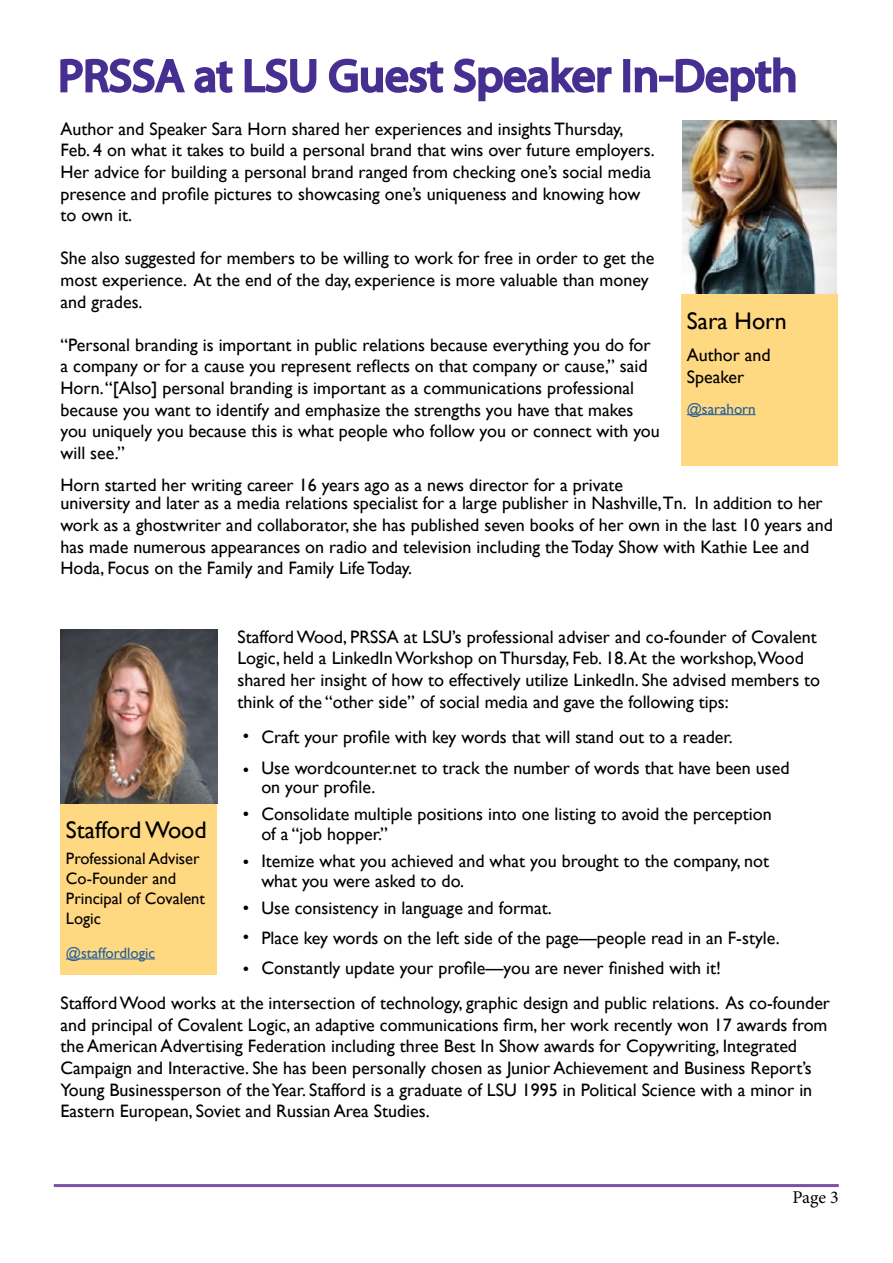
<style>
.page{position:relative;width:893px;height:1263px;background:#fff}
.page>*{position:absolute;margin:0;border:0;box-sizing:border-box;transform-origin:0 0}
.t1{font:45px "Myriad Pro";letter-spacing:.005em;color:#472f92;scale:1.04 1}
.t2{font:24px "Gill Sans";color:#000}
.t3{font:18px/21.6px "Gill Sans";color:#000}
.t4{font:18px "Minion Pro";color:#000}
.t5{font:16.5px/19.8px "Gill Sans";color:#000}
.t6{font:15px "Gill Sans";color:#215e9e}
</style>
<div class="page">
<hr style="left:54px;top:1184px;width:785px;height:3px;background:#7c51a1">
<svg style="left:60px;top:58px;width:125px;height:35px"></svg>
<svg style="left:194px;top:61px;width:39px;height:32px"></svg>
<svg style="left:244px;top:58px;width:73px;height:35px"></svg>
<svg style="left:328px;top:58px;width:116px;height:35px"></svg>
<svg style="left:453px;top:57px;width:159px;height:45px"></svg>
<div style="left:623px;top:59px;width:7px;height:33px;border:3px solid #472f92"></div>
<svg style="left:634px;top:67px;width:24px;height:26px"></svg>
<div style="left:659px;top:76px;width:14px;height:6px;border:3px solid #472f92"></div>
<svg style="left:675px;top:57px;width:121px;height:45px"></svg>
<div style="left:681px;top:294px;width:157px;height:172px;background:#ffd882"></div>
<hr style="left:687px;top:414px;width:69px;height:1px;background:#215e9e">
<div style="left:60px;top:804px;width:157px;height:171px;background:#ffd882"></div>
<img style="left:60px;top:629px;width:157px;height:174px">
<hr style="left:66px;top:958px;width:89px;height:1px;background:#215e9e">
<img style="left:682px;top:120px;width:155px;height:174px">
<h1 class="t1" style="left:58px;top:48px;width:712px">PRSSA at LSU Guest Speaker In-Depth</h1>
<p class="t3" style="left:61px;top:118px;width:596px">Author and Speaker Sara Horn shared her experiences and insights Thursday, Feb. 4 on what it takes to build a personal brand that wins over future employers.<br>Her advice for building a personal brand ranged from checking one’s social media presence and profile pictures to showcasing one’s uniqueness and knowing how to own it.</p>
<p class="t3" style="left:61px;top:248px;width:596px">She also suggested for members to be willing to work for free in order to get the most experience. At the end of the day, experience is more valuable than money and grades.</p>
<p class="t3" style="left:61px;top:334px;width:601px">“Personal branding is important in public relations because everything you do for a company or for a cause you represent reflects on that company or cause,” said Horn. “[Also] personal branding is important as a communications professional because you want to identify and emphasize the strengths you have that makes you uniquely you because this is what people who follow you or connect with you will see.”</p>
<h2 class="t2" style="left:687px;top:307px;width:101px">Sara Horn</h2>
<p class="t3" style="left:687px;top:345px;width:85px">Author and<br>Speaker</p>
<p class="t6" style="left:687px;top:400px;width:70px">@sarahorn</p>
<p class="t3" style="left:60px;top:475px;width:764px;line-height:18.8px">Horn started her writing career 16 years ago as a news director for a private<br>university and later as a media relations specialist for a large publisher in Nashville,Tn. In addition to her</p>
<p class="t3" style="left:60px;top:514px;width:774px">work as a ghostwriter and collaborator, she has published seven books of her own in the last 10 years and has made numerous appearances on radio and television including the Today Show with Kathie Lee and<br>Hoda, Focus on the Family and Family Life Today.</p>
<p class="t3" style="left:237px;top:626px;width:584px">Stafford Wood, PRSSA at LSU’s professional adviser and co-founder of Covalent Logic, held a LinkedIn Workshop on Thursday, Feb. 18. At the workshop,Wood shared her insight of how to effectively utilize LinkedIn. She advised members to think of the “other side” of social media and gave the following tips:</p>
<p class="t3" style="left:261px;top:721px;width:530px;line-height:31.3px">Craft your profile with key words that will stand out to a reader.<br>Use wordcounter.net to track the number of words that have been used</p>
<p class="t3" style="left:261px;top:804px;width:512px">Consolidate multiple positions into one listing to avoid the perception</p>
<p class="t3" style="left:261px;top:850px;width:509px">Itemize what you achieved and what you brought to the company, not</p>
<p class="t3" style="left:261px;top:893px;width:520px;line-height:30px">Use consistency in language and format.<br>Place key words on the left side of the page—people read in an F-style.<br>Constantly update your profile—you are never finished with it!</p>
<p class="t3" style="left:243px;top:719px;width:8px;line-height:34px">• •</p>
<p class="t3" style="left:243px;top:803px;width:8px">•</p>
<p class="t3" style="left:261px;top:776px;width:115px">on your profile.</p>
<p class="t3" style="left:261px;top:823px;width:128px">of a “job hopper.”</p>
<p class="t3" style="left:261px;top:870px;width:204px">what you were asked to do.</p>
<h2 class="t2" style="left:66px;top:816px;width:142px">Stafford Wood</h2>
<p class="t5" style="left:66px;top:849px;width:141px">Professional Adviser<br>Co-Founder and<br>Principal of Covalent<br>Logic</p>
<p class="t6" style="left:66px;top:944px;width:91px">@staffordlogic</p>
<p class="t3" style="left:243px;top:851px;width:8px">•</p>
<p class="t3" style="left:243px;top:894px;width:8px;line-height:28.8px">• •</p>
<p class="t3" style="left:60px;top:952px;width:771px;line-height:34.3px;text-indent:182px">•<br>Stafford Wood works at the intersection of technology, graphic design and public relations. As co-founder</p>
<p class="t3" style="left:60px;top:1014px;width:768px">and principal of Covalent Logic, an adaptive communications firm, her work recently won 17 awards from the American Advertising Federation including three Best In Show awards for Copywriting, Integrated Campaign and Interactive. She has been personally chosen as Junior Achievement and Business Report’s Young Businessperson of the Year. Stafford is a graduate of LSU 1995 in Political Science with a minor in Eastern European, Soviet and Russian Area Studies.</p>
<p class="t4" style="left:793px;top:1185px;width:48px">Page 3</p>
</div>
